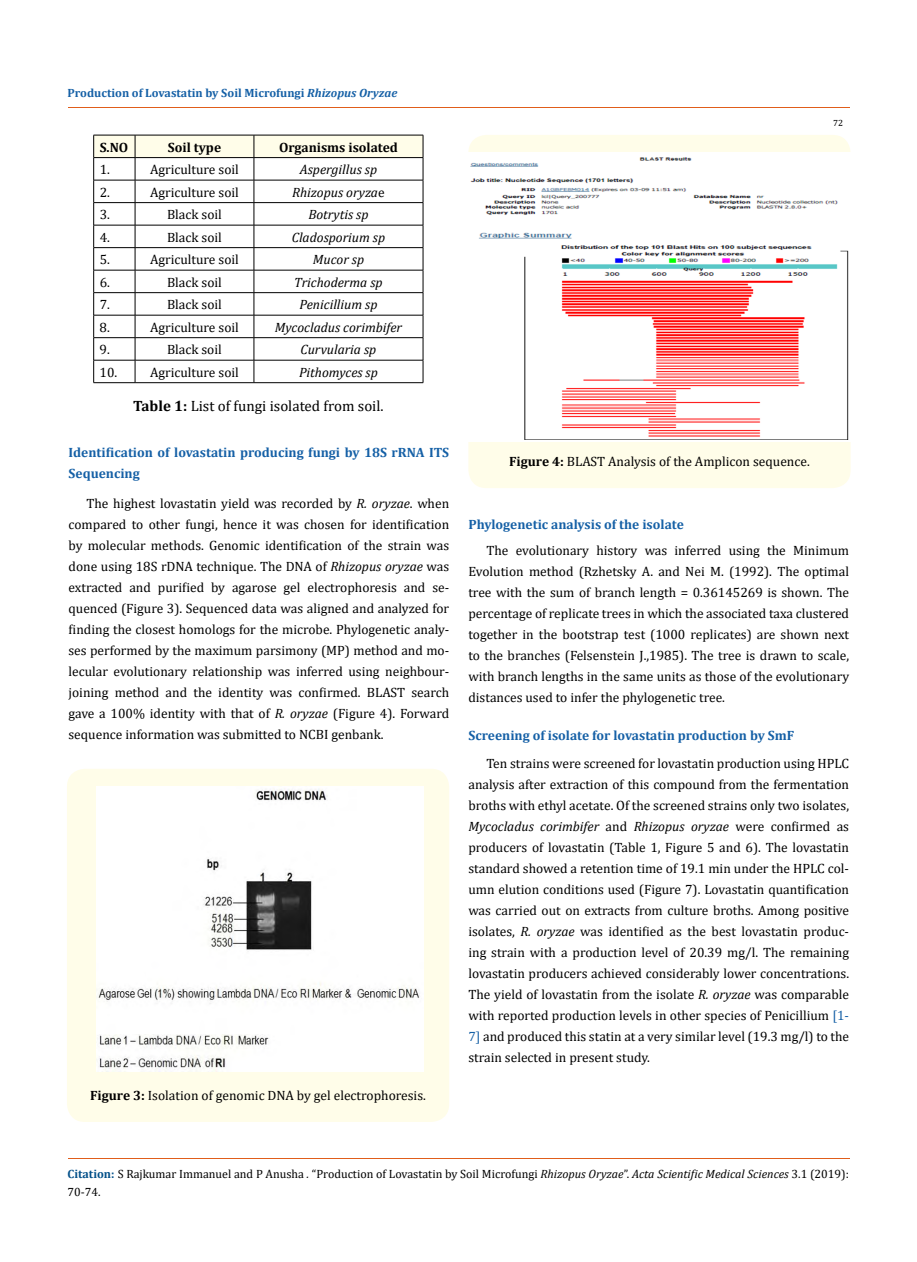
<style>
.page{position:relative;width:917px;height:1262px;background:#fff}
.page>*{position:absolute;margin:0;border:0;box-sizing:border-box;transform-origin:0 0}
.t1{font:15px "Cambria";color:#000}
.t2{font:13.5px/21px "Cambria";color:#000;text-align:justify}
.t3{font:700 13.5px/21px "Cambria";color:#1560a6}
.t4{font:italic 13.5px "Cambria";color:#000}
.t5{font:700 13.5px "Cambria";color:#000}
.t6{font:12px/18px "Cambria";color:#000}
.t7{font:700 12px "Cambria";color:#1560a6}
.t8{font:9px "Cambria";color:#000}
.s1{font-style:italic}
.s2{font-style:normal}
.s3{font-weight:700}
.s4{color:#1560a6}
.s5{font-weight:700;color:#035089}
</style>
<div class="page">
<svg style="left:93px;top:135px;width:331px;height:247px"></svg>
<hr style="left:93px;top:382px;width:42px;height:1px;background:#000">
<hr style="left:135px;top:382px;width:119px;height:1px;background:#000">
<hr style="left:254px;top:382px;width:169px;height:1px;background:#000">
<div style="left:67px;top:768px;width:382px;height:354px;background:#fffde9;border-radius:18px"></div>
<img style="left:97px;top:786px;width:326px;height:285px">
<div style="left:468px;top:135px;width:382px;height:353px;background:#fffde9;border-radius:18px"></div>
<img style="left:468px;top:153px;width:382px;height:288px">
<hr style="left:68px;top:108px;width:781px;height:1px;background:#e05d1a">
<hr style="left:68px;top:1158px;width:781px;height:1px;background:#e05d1a">
<p class="t7" style="left:67px;top:84px;width:331px">Production of Lovastatin by Soil Microfungi <span class="s1">Rhizopus Oryzae</span></p>
<p class="t5" style="left:100px;top:137px;width:30px">S.NO</p>
<p class="t5" style="left:168px;top:137px;width:55px">Soil type</p>
<p class="t5" style="left:279px;top:137px;width:120px">Organisms isolated</p>
<p class="t2" style="left:100px;top:159px;width:12px">1.</p>
<p class="t2" style="left:150px;top:159px;width:90px">Agriculture soil</p>
<p class="t4" style="left:300px;top:160px;width:79px">Aspergillus sp</p>
<p class="t2" style="left:100px;top:181px;width:12px">2.</p>
<p class="t2" style="left:150px;top:181px;width:90px">Agriculture soil</p>
<p class="t4" style="left:292px;top:182px;width:94px">Rhizopus oryza<span class="s2">e</span></p>
<p class="t2" style="left:100px;top:204px;width:12px">3.</p>
<p class="t2" style="left:167px;top:204px;width:56px">Black soil</p>
<p class="t4" style="left:308px;top:205px;width:62px">Botrytis sp</p>
<p class="t2" style="left:100px;top:226px;width:12px">4.</p>
<p class="t2" style="left:167px;top:226px;width:56px">Black soil</p>
<p class="t4" style="left:292px;top:227px;width:95px">Cladosporium sp</p>
<p class="t2" style="left:100px;top:249px;width:12px">5.</p>
<p class="t2" style="left:150px;top:249px;width:90px">Agriculture soil</p>
<p class="t4" style="left:313px;top:250px;width:53px">Mucor sp</p>
<p class="t2" style="left:100px;top:271px;width:12px">6.</p>
<p class="t2" style="left:167px;top:271px;width:56px">Black soil</p>
<p class="t4" style="left:294px;top:272px;width:90px">Trichoderma sp</p>
<p class="t2" style="left:100px;top:294px;width:12px">7.</p>
<p class="t2" style="left:167px;top:294px;width:56px">Black soil</p>
<p class="t4" style="left:299px;top:295px;width:79px">Penicillium sp</p>
<p class="t2" style="left:100px;top:316px;width:12px">8.</p>
<p class="t2" style="left:150px;top:316px;width:90px">Agriculture soil</p>
<p class="t4" style="left:275px;top:317px;width:129px">Mycocladus corimbifer</p>
<p class="t2" style="left:100px;top:339px;width:12px">9.</p>
<p class="t2" style="left:167px;top:339px;width:56px">Black soil</p>
<p class="t4" style="left:300px;top:340px;width:77px">Curvularia sp</p>
<p class="t2" style="left:100px;top:361px;width:19px">10.</p>
<p class="t2" style="left:150px;top:361px;width:90px">Agriculture soil</p>
<p class="t4" style="left:299px;top:362px;width:80px">Pithomyces sp</p>
<p class="t1" style="left:133px;top:397px;width:252px"><span class="s3">Table 1:</span> List of fungi isolated from soil.</p>
<p class="t3" style="left:68px;top:441px;width:382px">Identification of lovastatin producing fungi by 18S rRNA ITS<br>Sequencing</p>
<p class="t2" style="left:68px;top:493px;width:382px;text-indent:18px">The highest lovastatin yield was recorded by <span class="s1">R. oryzae</span>. when compared to other fungi, hence it was chosen for identification by molecular methods. Genomic identification of the strain was done using 18S rDNA technique. The DNA of <span class="s1">Rhizopus oryzae</span> was extracted and purified by agarose gel electrophoresis and se&shy;quenced (Figure 3). Sequenced data was aligned and analyzed for finding the closest homologs for the microbe. Phylogenetic analy&shy;ses performed by the maximum parsimony (MP) method and mo&shy;lecular evolutionary relationship was inferred using neighbour&shy;joining method and the identity was confirmed. BLAST search gave a 100% identity with that of <span class="s1">R. oryzae</span> (Figure 4). Forward sequence information was submitted to NCBI genbank.</p>
<p class="t2" style="left:90px;top:1084px;width:337px"><span class="s3">Figure 3:</span> Isolation of genomic DNA by gel electrophoresis.</p>
<p class="t8" style="left:833px;top:118px;width:11px">72</p>
<p class="t2" style="left:509px;top:451px;width:302px"><span class="s3">Figure 4:</span> BLAST Analysis of the Amplicon sequence.</p>
<p class="t3" style="left:468px;top:513px;width:217px">Phylogenetic analysis of the isolate</p>
<p class="t2" style="left:468px;top:539px;width:382px;text-indent:18px">The evolutionary history was inferred using the Minimum Evolution method (Rzhetsky A. and Nei M. (1992). The optimal tree with the sum of branch length = 0.36145269 is shown. The percentage of replicate trees in which the associated taxa clustered together in the bootstrap test (1000 replicates) are shown next to the branches (Felsenstein J.,1985). The tree is drawn to scale, with branch lengths in the same units as those of the evolutionary distances used to infer the phylogenetic tree.</p>
<p class="t3" style="left:468px;top:725px;width:327px">Screening of isolate for lovastatin production by SmF</p>
<p class="t2" style="left:468px;top:752px;width:382px;text-indent:18px">Ten strains were screened for lovastatin production using HPLC analysis after extraction of this compound from the fermentation broths with ethyl acetate. Of the screened strains only two isolates, <span class="s1">Mycocladus corimbifer</span> and <span class="s1">Rhizopus oryzae</span> were confirmed as producers of lovastatin (Table 1, Figure 5 and 6). The lovastatin standard showed a retention time of 19.1 min under the HPLC col&shy;umn elution conditions used (Figure 7). Lovastatin quantification was carried out on extracts from culture broths. Among positive isolates, <span class="s1">R. oryzae</span> was identified as the best lovastatin produc&shy;ing strain with a production level of 20.39 mg/l. The remaining lovastatin producers achieved considerably lower concentrations.<br>The yield of lovastatin from the isolate <span class="s1">R. oryzae</span> was comparable with reported production levels in other species of Penicillium <span class="s4">[1- 7]</span> and produced this statin at a very similar level (19.3 mg/l) to the strain selected in present study.</p>
<p class="t6" style="left:67px;top:1165px;width:783px"><span class="s5">Citation:</span> S Rajkumar Immanuel and P Anusha <span class="s1">.</span> “Production of Lovastatin by Soil Microfungi <span class="s1">Rhizopus Oryzae</span>”. <span class="s1">Acta Scientific Medical Sciences</span> 3.1 (2019):<br>70-74.</p>
</div>
